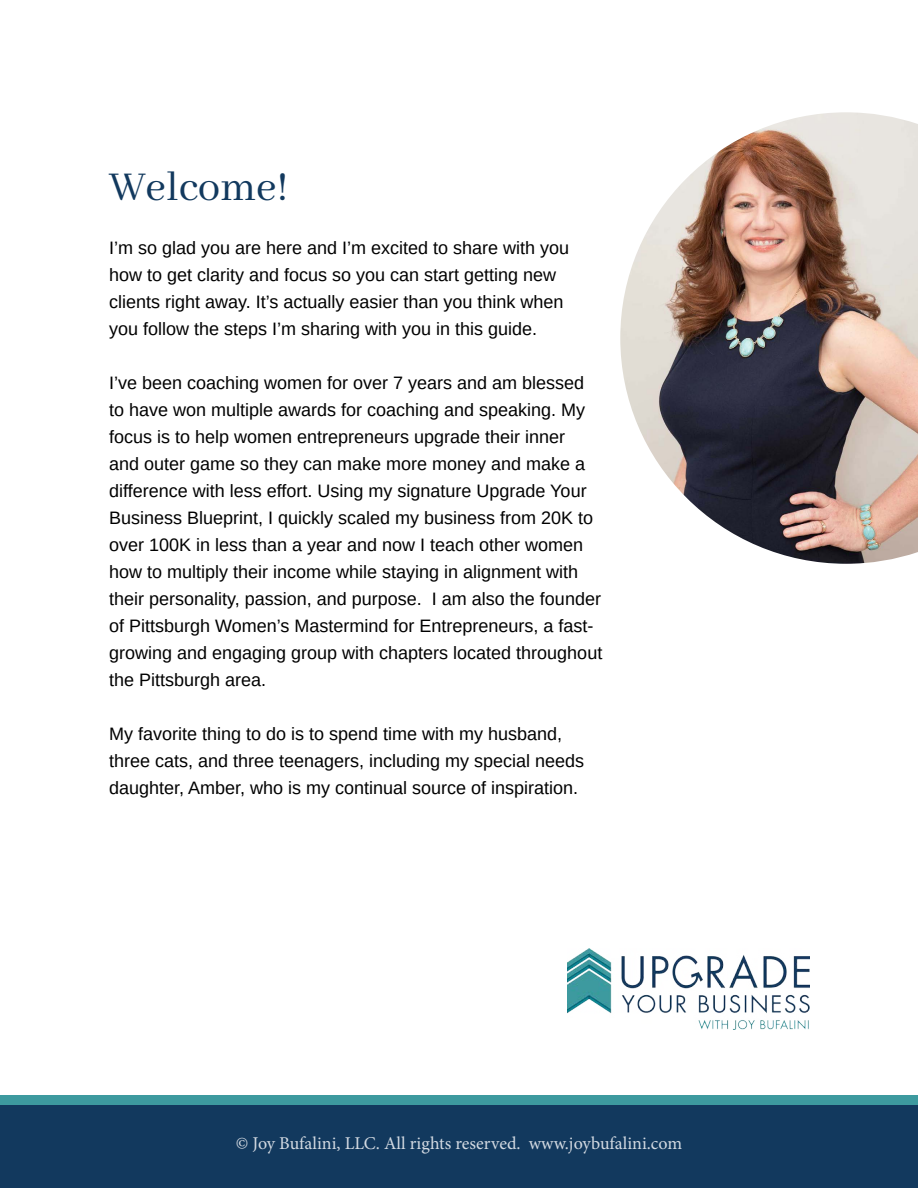
<style>
.page{position:relative;width:918px;height:1188px;background:#fff}
.page>*{position:absolute;margin:0;border:0;box-sizing:border-box;transform-origin:0 0}
.t1{font:45px "Abhaya Libre";color:#12395e}
.t2{font:18px/27px "Arimo";color:#000}
.t3{font:18px "Minion Pro";color:#d3dae2}
</style>
<div class="page">
<div style="left:0;top:1095px;width:918px;height:82px;background:#3d9a9f"></div>
<div style="left:0;top:1106px;width:918px;height:82px;background:#12395e"></div>
<img style="left:567px;top:948px;width:243px;height:81px">
<img style="left:620px;top:112px;width:298px;height:452px">
<h1 class="t1" style="left:109px;top:162px;width:181px">Welcome!</h1>
<p class="t2" style="left:109px;top:234px;width:462px">I’m so glad you are here and I’m excited to share with you how to get clarity and focus so you can start getting new clients right away. It’s actually easier than you think when you follow the steps I’m sharing with you in this guide.</p>
<p class="t2" style="left:109px;top:369px;width:495px">I’ve been coaching women for over 7 years and am blessed to have won multiple awards for coaching and speaking. My focus is to help women entrepreneurs upgrade their inner<br>and outer game so they can make more money and make a difference with less effort. Using my signature Upgrade Your Business Blueprint, I quickly scaled my business from 20K to over 100K in less than a year and now I teach other women how to multiply their income while staying in alignment with their personality, passion, and purpose. I am also the founder of Pittsburgh Women’s Mastermind for Entrepreneurs, a fast&shy;growing and engaging group with chapters located throughout the Pittsburgh area.</p>
<p class="t2" style="left:109px;top:720px;width:477px">My favorite thing to do is to spend time with my husband, three cats, and three teenagers, including my special needs daughter, Amber, who is my continual source of inspiration.</p>
<p class="t3" style="left:236px;top:1131px;width:448px">© Joy Bufalini, LLC. All rights reserved. www.joybufalini.com</p>
</div>
